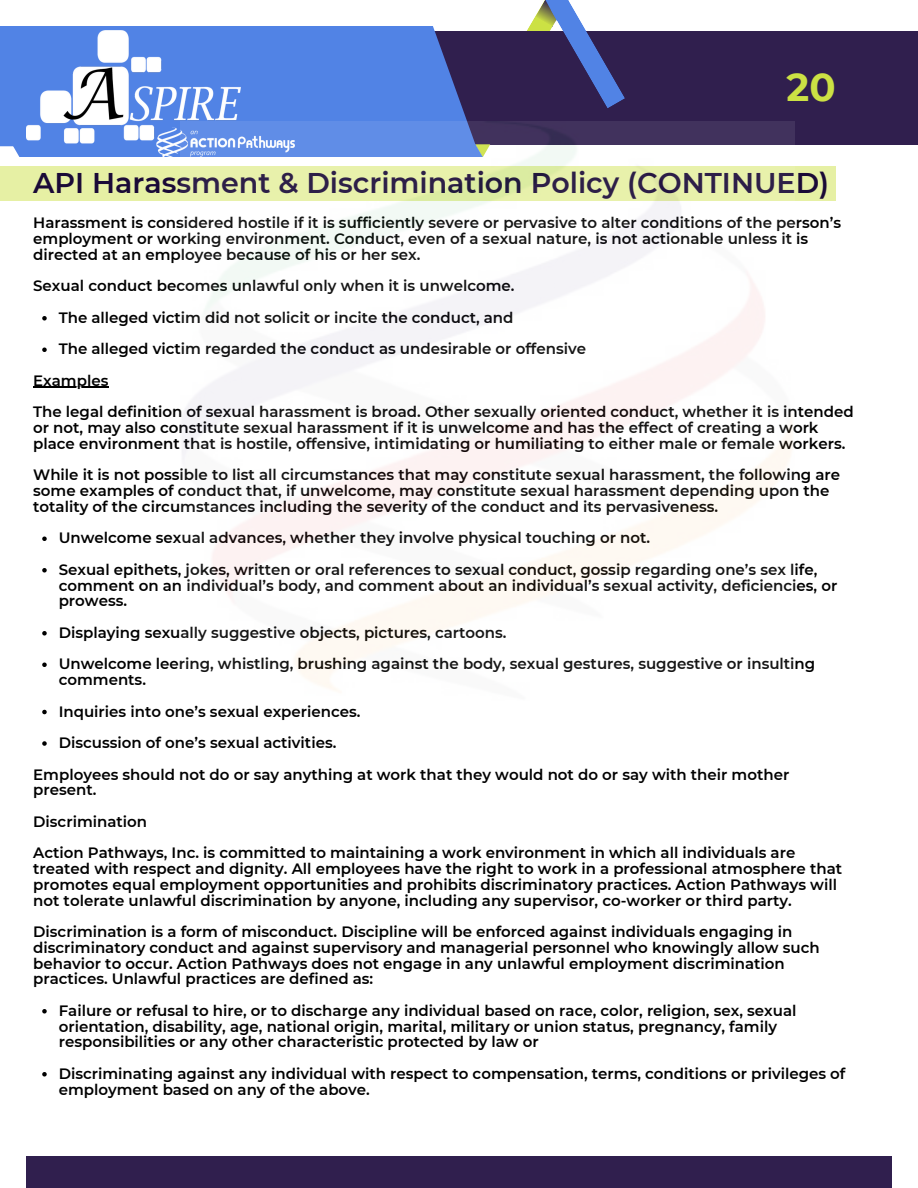
<style>
.page{position:relative;width:918px;height:1188px;background:#fff}
.page>*{position:absolute;margin:0;border:0;box-sizing:border-box;transform-origin:0 0}
.t1{font:700 38.7px "Montserrat";color:#cce144}
.t2{font:600 28.5px "Montserrat";color:#1a0a37}
.t3{font:600 15px/15.8px "Montserrat";color:#000}
</style>
<div class="page">
<div style="left:411px;top:31px;width:507px;height:113px;background:#301f4e"></div>
<svg style="left:12px;top:0;width:613px;height:157px"></svg>
<svg style="left:0;top:26px;width:476px;height:120px;background:#4f79d5"></svg>
<div style="left:26px;top:1156px;width:865px;height:32px;background:#301f4e"></div>
<img style="left:26px;top:30px;width:268px;height:127px">
<div style="left:0;top:166px;width:836px;height:35px;background:#e6f0a4"></div>
<svg style="left:42px;top:316px;width:5px;height:5px"></svg>
<svg style="left:42px;top:348px;width:5px;height:4px"></svg>
<hr style="left:33px;top:387px;width:75px;height:1px;background:#000">
<svg style="left:42px;top:537px;width:5px;height:4px"></svg>
<svg style="left:42px;top:568px;width:5px;height:5px"></svg>
<svg style="left:42px;top:631px;width:5px;height:5px"></svg>
<svg style="left:42px;top:663px;width:5px;height:4px"></svg>
<svg style="left:42px;top:710px;width:5px;height:4px"></svg>
<svg style="left:42px;top:741px;width:5px;height:5px"></svg>
<svg style="left:42px;top:1009px;width:5px;height:5px"></svg>
<svg style="left:42px;top:1072px;width:5px;height:5px"></svg>
<img style="left:180px;top:122px;width:614px;height:569px">
<p class="t1" style="left:787px;top:63px;width:51px">20</p>
<h2 class="t2" style="left:33px;top:165px;width:797px">API Harassment &amp; Discrimination Policy (CONTINUED)</h2>
<p class="t3" style="left:33px;top:215px;width:809px">Harassment is considered hostile if it is sufficiently severe or pervasive to alter conditions of the person’s employment or working environment. Conduct, even of a sexual nature, is not actionable unless it is directed at an employee because of his or her sex.</p>
<p class="t3" style="left:33px;top:278px;width:483px">Sexual conduct becomes unlawful only when it is unwelcome.</p>
<h1 class="t3" style="left:59px;top:310px;width:456px">The alleged victim did not solicit or incite the conduct, and</h1>
<h2 class="t3" style="left:59px;top:341px;width:529px">The alleged victim regarded the conduct as undesirable or offensive</h2>
<h2 class="t3" style="left:33px;top:373px;width:77px">Examples</h2>
<p class="t3" style="left:33px;top:404px;width:822px">The legal definition of sexual harassment is broad. Other sexually oriented conduct, whether it is intended or not, may also constitute sexual harassment if it is unwelcome and has the effect of creating a work place environment that is hostile, offensive, intimidating or humiliating to either male or female workers.</p>
<p class="t3" style="left:33px;top:467px;width:809px">While it is not possible to list all circumstances that may constitute sexual harassment, the following are some examples of conduct that, if unwelcome, may constitute sexual harassment depending upon the totality of the circumstances including the severity of the conduct and its pervasiveness.</p>
<h2 class="t3" style="left:59px;top:530px;width:593px">Unwelcome sexual advances, whether they involve physical touching or not.</h2>
<h2 class="t3" style="left:59px;top:562px;width:780px">Sexual epithets, jokes, written or oral references to sexual conduct, gossip regarding one’s sex life, comment on an individual’s body, and comment about an individual’s sexual activity, deficiencies, or prowess.</h2>
<h2 class="t3" style="left:59px;top:625px;width:449px">Displaying sexually suggestive objects, pictures, cartoons.</h2>
<p class="t3" style="left:59px;top:656px;width:758px">Unwelcome leering, whistling, brushing against the body, sexual gestures, suggestive or insulting comments.</p>
<p class="t3" style="left:59px;top:703px;width:303px">Inquiries into one’s sexual experiences.</p>
<p class="t3" style="left:59px;top:735px;width:279px">Discussion of one’s sexual activities.</p>
<p class="t3" style="left:33px;top:766px;width:758px">Employees should not do or say anything at work that they would not do or say with their mother present.</p>
<p class="t3" style="left:33px;top:814px;width:115px">Discrimination</p>
<p class="t3" style="left:33px;top:845px;width:810px">Action Pathways, Inc. is committed to maintaining a work environment in which all individuals are treated with respect and dignity. All employees have the right to work in a professional atmosphere that promotes equal employment opportunities and prohibits discriminatory practices. Action Pathways will not tolerate unlawful discrimination by anyone, including any supervisor, co-worker or third party.</p>
<h2 class="t3" style="left:33px;top:924px;width:788px">Discrimination is a form of misconduct. Discipline will be enforced against individuals engaging in discriminatory conduct and against supervisory and managerial personnel who knowingly allow such behavior to occur. Action Pathways does not engage in any unlawful employment discrimination practices. Unlawful practices are defined as:</h2>
<h2 class="t3" style="left:59px;top:1003px;width:739px">Failure or refusal to hire, or to discharge any individual based on race, color, religion, sex, sexual orientation, disability, age, national origin, marital, military or union status, pregnancy, family responsibilities or any other characteristic protected by law or</h2>
<h2 class="t3" style="left:59px;top:1066px;width:788px">Discriminating against any individual with respect to compensation, terms, conditions or privileges of employment based on any of the above.</h2>
</div>
